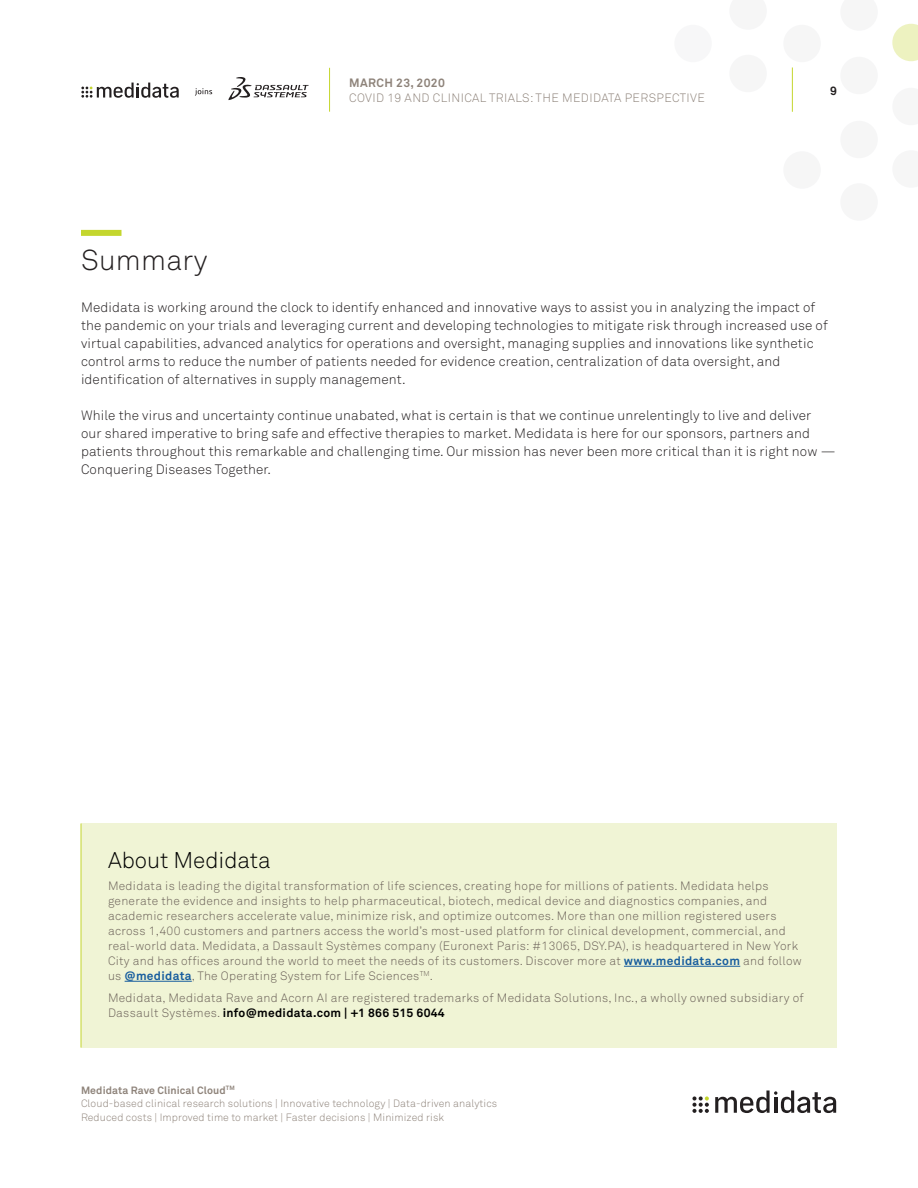
<style>
.page{position:relative;width:918px;height:1188px;background:#fff}
.page>*{position:absolute;margin:0;border:0;box-sizing:border-box;transform-origin:0 0}
.H1_-_1{font:300 28.5px "Akkurat Std";letter-spacing:.01em;color:#231f20}
.t1{font:300 22.5px "Akkurat Std";color:#000}
.Body_copy{font:300 13.5px/18px "Akkurat Std";letter-spacing:.01em;color:#231f20}
.t2{font:300 12px/15px "Akkurat Std";letter-spacing:.025em;color:#6a6058}
.t3{font:300 12px "Akkurat Std";letter-spacing:.035em;color:#8e837a}
.t4{font:700 12px "Akkurat Std";letter-spacing:.03em;color:#8e837a}
.t5{font:700 12px "Akkurat Std";color:#231f20}
.t6{font:300 10.5px/13.5px "Akkurat Std";letter-spacing:.01em;color:#8e837a}
.s1{font-weight:700;color:#175d9e}
.s2{font-weight:700;color:#000}
.s3{font-weight:700}
</style>
<div class="page">
<hr style="left:329px;top:68px;width:1px;height:44px;background:#c4d62e">
<hr style="left:792px;top:68px;width:1px;height:44px;background:#c4d62e">
<svg style="left:892px;top:24px;width:26px;height:37px"></svg>
<div style="left:840px;top:183px;width:38px;height:38px;background:#f6f6f6;border-radius:50%"></div>
<div style="left:840px;top:121px;width:38px;height:37px;background:#f6f6f6;border-radius:50%"></div>
<div style="left:840px;top:57px;width:38px;height:37px;background:#f6f6f6;border-radius:50%"></div>
<div style="left:783px;top:151px;width:38px;height:38px;background:#f6f6f6;border-radius:50%"></div>
<div style="left:783px;top:25px;width:38px;height:37px;background:#f6f6f6;border-radius:50%"></div>
<div style="left:729px;top:55px;width:38px;height:37px;background:#f6f6f6;border-radius:50%"></div>
<div style="left:674px;top:25px;width:38px;height:37px;background:#f7f7f8;border-radius:50%"></div>
<svg style="left:228px;top:77px;width:81px;height:23px"></svg>
<svg style="left:81px;top:83px;width:98px;height:15px"></svg>
<svg style="left:195px;top:88px;width:17px;height:8px"></svg>
<div style="left:81px;top:824px;width:756px;height:224px;background:#f0f4d5"></div>
<hr style="left:624px;top:966px;width:116px;height:1px;background:#175d9e">
<hr style="left:125px;top:981px;width:67px;height:1px;background:#175d9e">
<hr style="left:81px;top:824px;width:1px;height:224px;background:#c4d62e">
<svg style="left:692px;top:1096px;width:17px;height:17px"></svg>
<svg style="left:715px;top:1091px;width:121px;height:22px"></svg>
<div style="left:81px;top:230px;width:41px;height:6px;background:#c4d62e"></div>
<p class="t4" style="left:349px;top:75px;width:97px">MARCH 23, 2020</p>
<p class="t3" style="left:349px;top:91px;width:357px">COVID 19 AND CLINICAL TRIALS: THE MEDIDATA PERSPECTIVE</p>
<p class="t5" style="left:830px;top:83px;width:8px">9</p>
<p class="H1_-_1" style="left:81px;top:243px;width:128px">Summary</p>
<p class="Body_copy" style="left:81px;top:299px;width:748px">Medidata is working around the clock to identify enhanced and innovative ways to assist you in analyzing the impact of the pandemic on your trials and leveraging current and developing technologies to mitigate risk through increased use of virtual capabilities, advanced analytics for operations and oversight, managing supplies and innovations like synthetic control arms to reduce the number of patients needed for evidence creation, centralization of data oversight, and identification of alternatives in supply management.</p>
<p class="Body_copy" style="left:81px;top:407px;width:756px">While the virus and uncertainty continue unabated, what is certain is that we continue unrelentingly to live and deliver<br>our shared imperative to bring safe and effective therapies to market. Medidata is here for our sponsors, partners and patients throughout this remarkable and challenging time. Our mission has never been more critical than it is right now — Conquering Diseases Together.</p>
<h2 class="t1" style="left:108px;top:847px;width:164px">About Medidata</h2>
<p class="t2" style="left:108px;top:878px;width:695px">Medidata is leading the digital transformation of life sciences, creating hope for millions of patients. Medidata helps generate the evidence and insights to help pharmaceutical, biotech, medical device and diagnostics companies, and academic researchers accelerate value, minimize risk, and optimize outcomes. More than one million registered users across 1,400 customers and partners access the world’s most-used platform for clinical development, commercial, and real-world data. Medidata, a Dassault Systèmes company (Euronext Paris: #13065, DSY.PA), is headquartered in New York City and has offices around the world to meet the needs of its customers. Discover more at <span class="s1">www.medidata.com</span> and follow us <span class="s1">@medidata</span>, The Operating System for Life Sciences<sup>TM</sup>.</p>
<p class="t2" style="left:108px;top:990px;width:697px">Medidata, Medidata Rave and Acorn AI are registered trademarks of Medidata Solutions, Inc., a wholly owned subsidiary of<br>Dassault Systèmes. <span class="s2">info@medidata.com | +1 866 515 6044</span></p>
<p class="t6" style="left:81px;top:1083px;width:418px"><span class="s3">Medidata Rave Clinical Cloud</span><sup>TM<br></sup>Cloud-based clinical research solutions | Innovative technology | Data-driven analytics<br>Reduced costs | Improved time to market | Faster decisions | Minimized risk</p>
</div>
